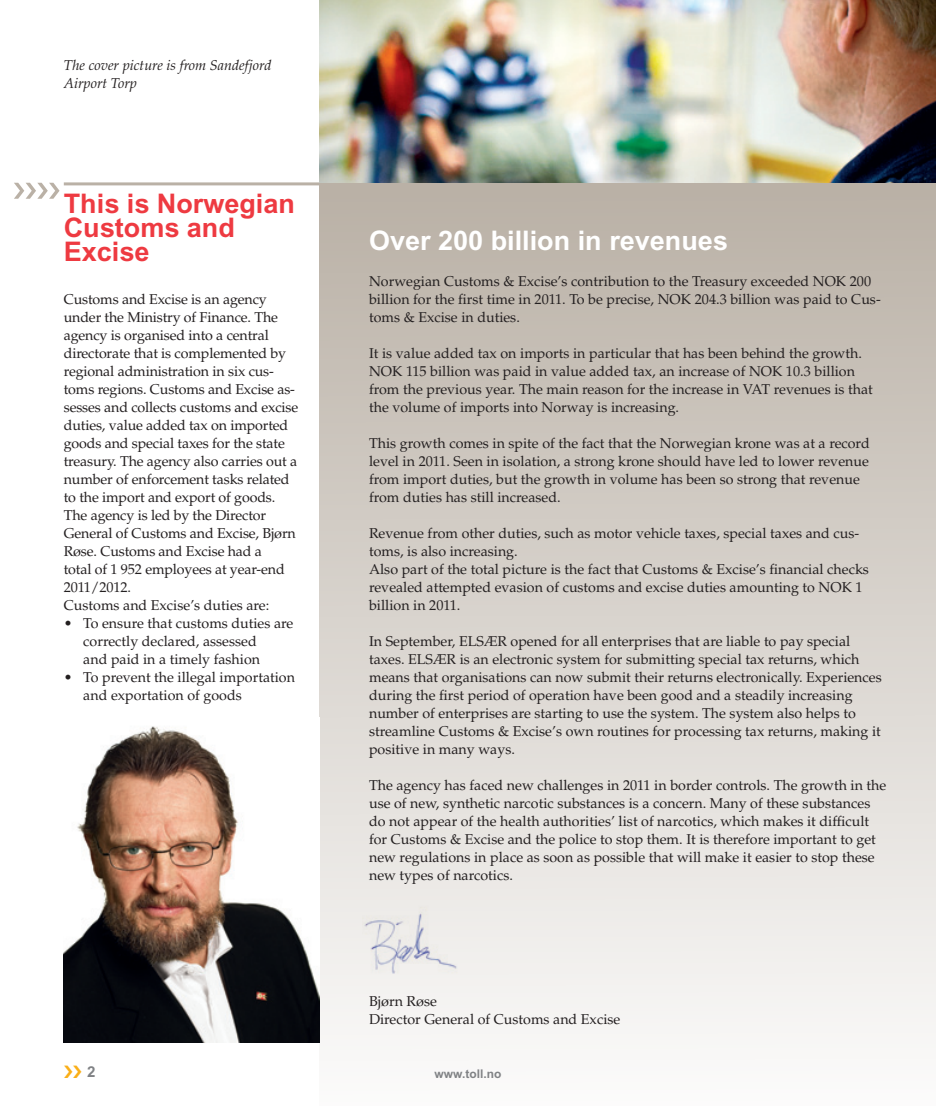
<style>
.page{position:relative;width:936px;height:1106px;background:#fff}
.page>*{position:absolute;margin:0;border:0;box-sizing:border-box;transform-origin:0 0}
.t1{font:700 27px/24px "Arial MT Std";color:#ee3a41}
.t2{font:700 27px "Arial MT Std";color:#fff}
.t3{font:700 15px "Arial MT Std";color:#808285}
.t4{font:14.25px/18px "Palatino LT Std";color:#231f20}
.t5{font:italic 14.25px/18px "Palatino LT Std";color:#231f20}
.t6{font:700 12px "Arial MT Std";color:#808285}
</style>
<div class="page">
<div style="left:319px;top:183px;width:616px;height:923px;background:linear-gradient(to bottom,#b9b0a5,#fcfbfb)"></div>
<hr style="left:64px;top:182px;width:255px;height:3px;background:#bab1a6">
<img style="left:362px;top:896px;width:103px;height:89px">
<img style="left:64px;top:726px;width:255px;height:316px">
<img style="left:319px;top:0;width:616px;height:183px">
<svg style="left:14px;top:183px;width:45px;height:16px"></svg>
<p class="t5" style="left:64px;top:56px;width:209px">The cover picture is from Sandefjord<br>Airport Torp</p>
<h1 class="t1" style="left:64px;top:191px;width:233px">This is Norwegian<br>Customs and<br>Excise</h1>
<p class="t4" style="left:64px;top:290px;width:236px">Customs and Excise is an agency under the Ministry of Finance. The agency is organised into a central directorate that is complemented by regional administration in six cus&shy;toms regions. Customs and Excise as&shy;sesses and collects customs and excise duties, value added tax on imported goods and special taxes for the state treasury. The agency also carries out a number of enforcement tasks related to the import and export of goods.<br>The agency is led by the Director General of Customs and Excise, Bjørn Røse. Customs and Excise had a<br>total of 1 952 employees at year-end 2011/2012.<br>Customs and Excise’s duties are:</p>
<p class="t4" style="left:83px;top:614px;width:211px;text-indent:-19px">• To ensure that customs duties are correctly declared, assessed<br>and paid in a timely fashion</p>
<p class="t4" style="left:83px;top:668px;width:213px;text-indent:-19px">• To prevent the illegal importation and exportation of goods</p>
<h1 class="t2" style="left:369px;top:224px;width:360px">Over 200 billion in revenues</h1>
<p class="t4" style="left:369px;top:272px;width:513px">Norwegian Customs &amp; Excise’s contribution to the Treasury exceeded NOK 200 billion for the first time in 2011. To be precise, NOK 204.3 billion was paid to Cus&shy;toms &amp; Excise in duties.</p>
<p class="t4" style="left:369px;top:344px;width:505px">It is value added tax on imports in particular that has been behind the growth.<br>NOK 115 billion was paid in value added tax, an increase of NOK 10.3 billion from the previous year. The main reason for the increase in VAT revenues is that the volume of imports into Norway is increasing.</p>
<p class="t4" style="left:369px;top:434px;width:502px">This growth comes in spite of the fact that the Norwegian krone was at a record level in 2011. Seen in isolation, a strong krone should have led to lower revenue from import duties, but the growth in volume has been so strong that revenue from duties has still increased.</p>
<p class="t4" style="left:369px;top:524px;width:501px">Revenue from other duties, such as motor vehicle taxes, special taxes and cus&shy;toms, is also increasing.<br>Also part of the total picture is the fact that Customs &amp; Excise’s financial checks revealed attempted evasion of customs and excise duties amounting to NOK 1 billion in 2011.</p>
<p class="t4" style="left:369px;top:632px;width:514px">In September, ELSÆR opened for all enterprises that are liable to pay special taxes. ELSÆR is an electronic system for submitting special tax returns, which means that organisations can now submit their returns electronically. Experiences during the first period of operation have been good and a steadily increasing number of enterprises are starting to use the system. The system also helps to streamline Customs &amp; Excise’s own routines for processing tax returns, making it positive in many ways.</p>
<p class="t4" style="left:369px;top:776px;width:518px">The agency has faced new challenges in 2011 in border controls. The growth in the use of new, synthetic narcotic substances is a concern. Many of these substances do not appear of the health authorities’ list of narcotics, which makes it difficult for Customs &amp; Excise and the police to stop them. It is therefore important to get new regulations in place as soon as possible that will make it easier to stop these new types of narcotics.</p>
<p class="t4" style="left:369px;top:992px;width:253px">Bjørn Røse<br>Director General of Customs and Excise</p>
<p class="t3" style="left:87px;top:1062px;width:10px">2</p>
<p class="t6" style="left:434px;top:1066px;width:68px">www.toll.no</p>
</div>
